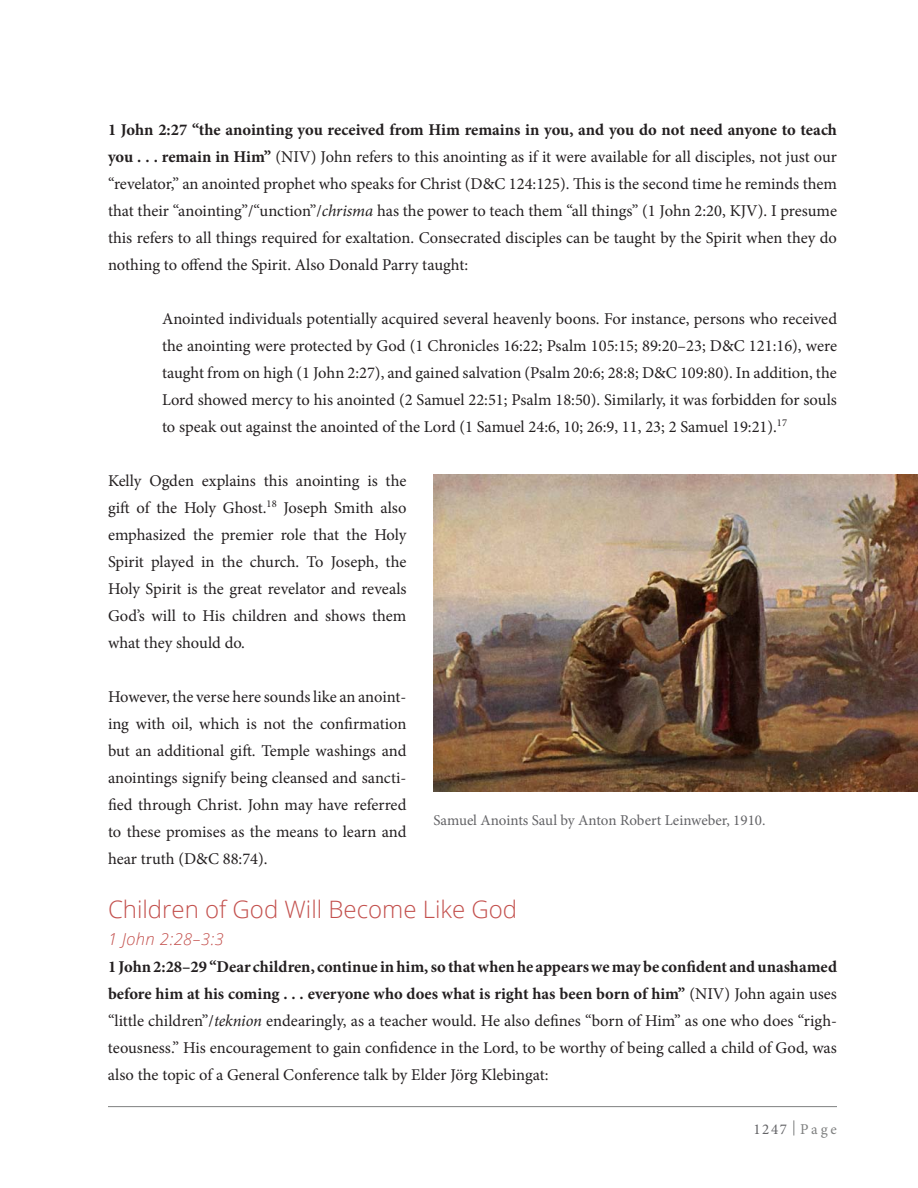
<style>
.page{position:relative;width:918px;height:1188px;background:#fff}
.page>*{position:absolute;margin:0;border:0;box-sizing:border-box;transform-origin:0 0}
.Heading_2{font:300 24px "Open Sans";color:#c3504d}
.t1{font:16.5px/27px "Minion Pro";color:#231f20;text-align:justify}
.Heading_4{font:italic 300 16.5px "Open Sans";letter-spacing:.025em;color:#c3504d}
.t2{font:15px "Minion Pro";color:#636366}
.t3{font:15px "Minion Pro";letter-spacing:.14em;color:#636366}
.s1{font-weight:700}
.s2{font-style:italic}
.s3{color:#7f8080}
</style>
<div class="page">
<hr style="left:108px;top:1106px;width:729px;height:1px;background:#7f8080">
<svg style="left:794px;top:1120px;width:1px;height:16px"></svg>
<img style="left:433px;top:474px;width:485px;height:318px">
<p class="t1" style="left:108px;top:116px;width:731px"><span class="s1">1 John 2:27 “the anointing you received from Him remains in you, and you do not need anyone to teach you . . . remain in Him”</span> (NIV) John refers to this anointing as if it were available for all disciples, not just our “revelator,” an anointed prophet who speaks for Christ (D&amp;C 124:125). This is the second time he reminds them that their “anointing”/“unction”/<span class="s2">chrisma</span> has the power to teach them “all things” (1 John 2:20, KJV). I presume this refers to all things required for exaltation. Consecrated disciples can be taught by the Spirit when they do nothing to offend the Spirit. Also Donald Parry taught:</p>
<p class="t1" style="left:162px;top:305px;width:677px">Anointed individuals potentially acquired several heavenly boons. For instance, persons who received the anointing were protected by God (1 Chronicles 16:22; Psalm 105:15; 89:20–23; D&amp;C 121:16), were taught from on high (1 John 2:27), and gained salvation (Psalm 20:6; 28:8; D&amp;C 109:80). In addition, the Lord showed mercy to his anointed (2 Samuel 22:51; Psalm 18:50). Similarly, it was forbidden for souls to speak out against the anointed of the Lord (1 Samuel 24:6, 10; 26:9, 11, 23; 2 Samuel 19:21).<sup>17</sup></p>
<p class="t1" style="left:108px;top:467px;width:300px">Kelly Ogden explains this anointing is the gift of the Holy Ghost.<sup>18</sup> Joseph Smith also emphasized the premier role that the Holy Spirit played in the church. To Joseph, the Holy Spirit is the great revelator and reveals God’s will to His children and shows them what they should do.</p>
<p class="t1" style="left:108px;top:683px;width:300px">However, the verse here sounds like an anoint&shy;ing with oil, which is not the confirmation but an additional gift. Temple washings and anointings signify being cleansed and sancti&shy;fied through Christ. John may have referred to these promises as the means to learn and hear truth (D&amp;C 88:74).</p>
<p class="Heading_2" style="left:108px;top:893px;width:411px">Children of God Will Become Like God</p>
<p class="Heading_4" style="left:108px;top:928px;width:117px">1 John 2:28–3:3</p>
<p class="t1" style="left:108px;top:953px;width:731px"><span class="s1">1 John 2:28–29 “Dear children, continue in him, so that when he appears we may be confident and unashamed before him at his coming . . . everyone who does what is right has been born of him”</span> (NIV) John again uses “little children”/<span class="s2">teknion</span> endearingly, as a teacher would. He also defines “born of Him” as one who does “righ&shy;teousness.” His encouragement to gain confidence in the Lord, to be worthy of being called a child of God, was also the topic of a General Conference talk by Elder Jörg Klebingat:</p>
<p class="t2" style="left:433px;top:810px;width:334px">Samuel Anoints Saul by Anton Robert Leinweber, 1910.</p>
<p class="t3" style="left:754px;top:1119px;width:85px">1247 <span class="s3">Page</span></p>
</div>
